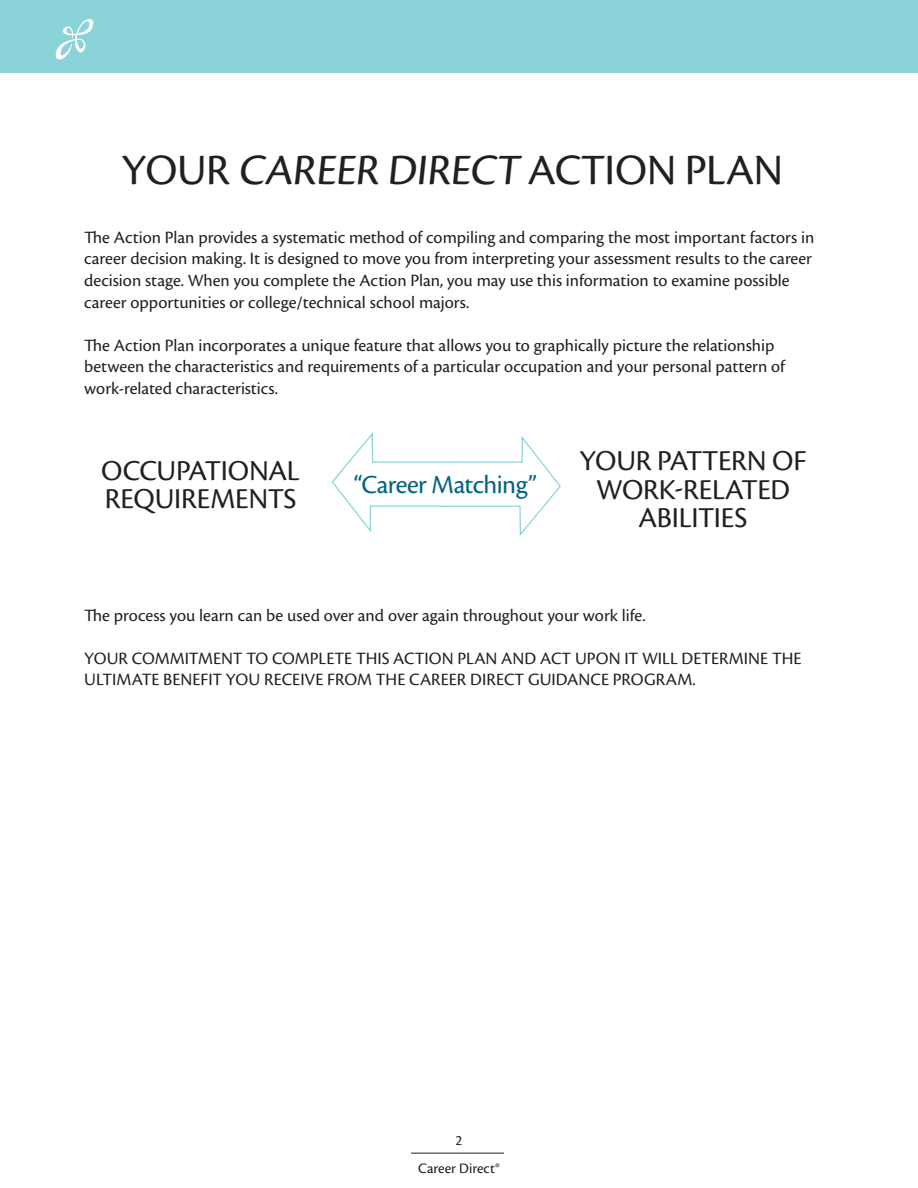
<style>
.page{position:relative;width:918px;height:1188px;background:#fff}
.page>*{position:absolute;margin:0;border:0;box-sizing:border-box;transform-origin:0 0}
.t1{font:45px "Cronos Pro";letter-spacing:-.01em;color:#231f20}
.t2{font:30px/28.5px "Cronos Pro";letter-spacing:-.01em;color:#231f20;text-align:center}
.t3{font:27px "Cronos Pro";letter-spacing:-.02em;color:#016482}
.t4{font:18px/21.6px "Cronos Pro";color:#231f20}
.t5{font:15px "Cronos Pro";letter-spacing:.005em;color:#231f20}
</style>
<div class="page">
<hr style="left:411px;top:1153px;width:93px;height:1px;background:#231f20">
<svg style="left:331px;top:432px;width:230px;height:104px"></svg>
<div style="left:0;top:0;width:918px;height:73px;background:#8ad3d8"></div>
<svg style="left:56px;top:19px;width:38px;height:41px"></svg>
<p class="t1" style="left:122px;top:144px;width:663px">YOUR CAREER DIRECT ACTION PLAN</p>
<p class="t4" style="left:84px;top:226px;width:732px">The Action Plan provides a systematic method of compiling and comparing the most important factors in career decision making. It is designed to move you from interpreting your assessment results to the career decision stage. When you complete the Action Plan, you may use this information to examine possible career opportunities or college/technical school majors.</p>
<p class="t4" style="left:84px;top:334px;width:702px">The Action Plan incorporates a unique feature that allows you to graphically picture the relationship between the characteristics and requirements of a particular occupation and your personal pattern of work-related characteristics.</p>
<p class="t2" style="left:101px;top:456px;width:200px">OCCUPATIONAL</p>
<p class="t2" style="left:105px;top:485px;width:193px">REQUIREMENTS</p>
<p class="t3" style="left:354px;top:469px;width:185px">“Career Matching”</p>
<p class="t2" style="left:579px;top:447px;width:229px">YOUR PATTERN OF<br>WORK-RELATED<br>ABILITIES</p>
<p class="t4" style="left:84px;top:604px;width:563px">The process you learn can be used over and over again throughout your work life.</p>
<p class="t4" style="left:84px;top:647px;width:719px">YOUR COMMITMENT TO COMPLETE THIS ACTION PLAN AND ACT UPON IT WILL DETERMINE THE<br>ULTIMATE BENEFIT YOU RECEIVE FROM THE CAREER DIRECT GUIDANCE PROGRAM.</p>
<p class="t5" style="left:456px;top:1132px;width:8px">2</p>
<p class="t5" style="left:418px;top:1160px;width:83px">Career Direct®</p>
</div>
